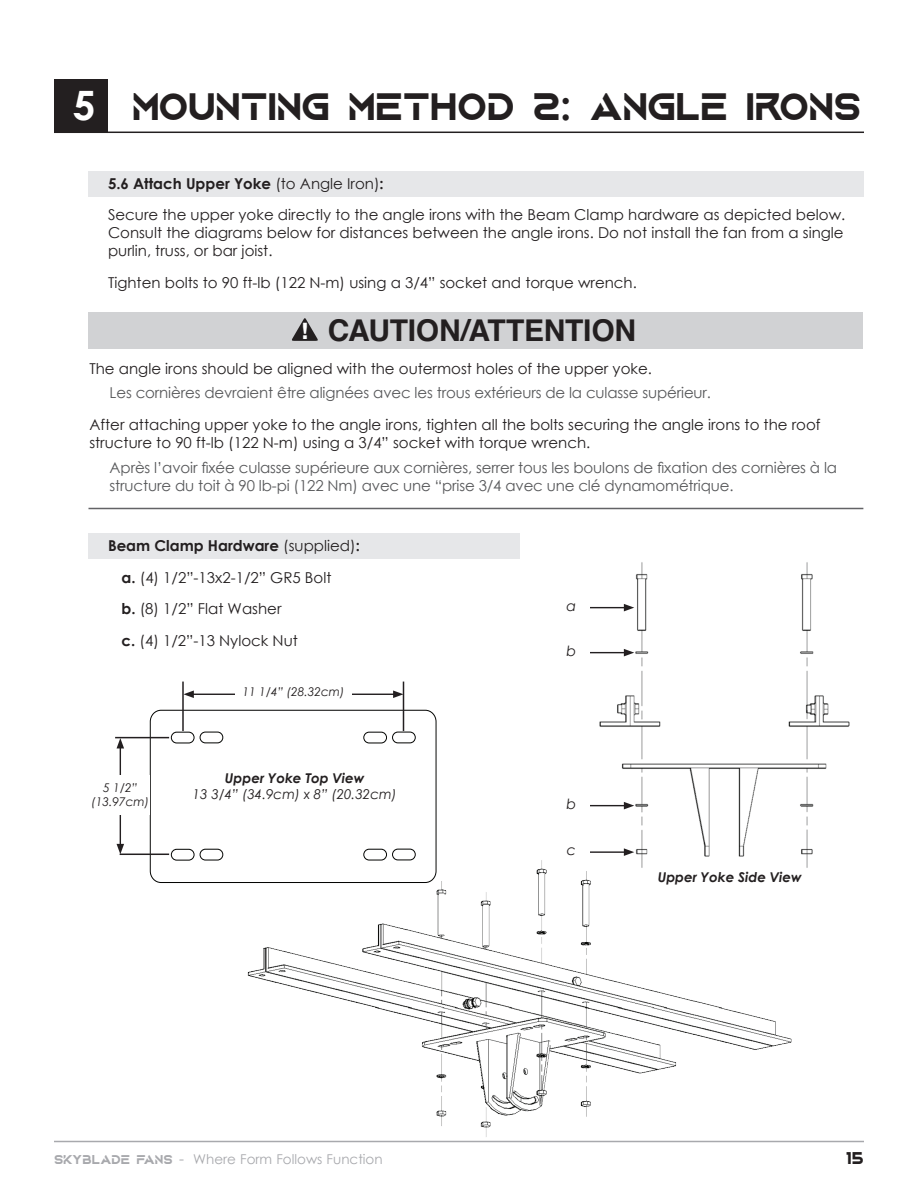
<style>
.page{position:relative;width:918px;height:1188px;background:#fff}
.page>*{position:absolute;margin:0;border:0;box-sizing:border-box;transform-origin:0 0}
.t1{font:700 40.5px "Aquire";letter-spacing:-.02em;color:#231f20}
.t2{font:700 30px "Helvetica";letter-spacing:-.01em;color:#231f20}
.t3{font:700 18px "Aquire";color:#231f20}
.t4{font:15px/31.5px "Century Gothic";color:#231f20}
.t5{font:15px/18px "Century Gothic";letter-spacing:-.01em;color:#57585a}
.t6{font:italic 14.1px "Century Gothic";color:#231f20}
.t7{font:13.5px "Century Gothic";color:#a8a9ad}
.t8{font:italic 700 13.5px "Century Gothic";color:#231f20}
.t9{font:italic 13.5px "Century Gothic";color:#231f20}
.t10{font:italic 12px/14.4px "Century Gothic";color:#231f20;text-align:center}
.s1{font-family:"Century Gothic";color:#fff}
.s2{font-family:"Century Gothic"}
.s3{font-weight:700}
.s4{font-weight:900;font-stretch:condensed;font-size:21.6px;color:#fff}
.s5{font-family:"Aquire";font-weight:700}
.s6{font-size:15px}
</style>
<div class="page">
<hr style="left:54px;top:1141px;width:810px;height:1px;background:#a8a9ad">
<svg style="left:103px;top:1160px;width:6px;height:2px"></svg>
<svg style="left:146px;top:1160px;width:6px;height:2px"></svg>
<div style="left:54px;top:79px;width:54px;height:54px;background:#231f20"></div>
<hr style="left:54px;top:132px;width:810px;height:1px;background:#231f20">
<div style="left:88px;top:533px;width:432px;height:26px;background:#e6e7e9"></div>
<div style="left:88px;top:172px;width:776px;height:25px;background:#e6e7e9"></div>
<img style="left:231px;top:857px;width:567px;height:286px">
<img style="left:598px;top:562px;width:252px;height:311px">
<hr style="left:565px;top:607px;width:61px;height:1px;background:#231f20">
<svg style="left:624px;top:604px;width:10px;height:7px"></svg>
<div style="left:553px;top:600px;width:37px;height:14px;background:#fff"></div>
<hr style="left:565px;top:652px;width:61px;height:1px;background:#231f20">
<svg style="left:624px;top:649px;width:10px;height:7px"></svg>
<div style="left:553px;top:645px;width:37px;height:14px;background:#fff"></div>
<hr style="left:565px;top:805px;width:61px;height:1px;background:#231f20">
<svg style="left:624px;top:802px;width:10px;height:7px"></svg>
<div style="left:553px;top:798px;width:37px;height:14px;background:#fff"></div>
<hr style="left:565px;top:851px;width:61px;height:2px;background:#231f20">
<svg style="left:624px;top:848px;width:10px;height:8px"></svg>
<div style="left:553px;top:845px;width:37px;height:14px;background:#fff"></div>
<div style="left:628px;top:872px;width:203px;height:37px;background:#fff"></div>
<hr style="left:88px;top:508px;width:775px;height:1px;background:#636366">
<div style="left:88px;top:313px;width:775px;height:36px;background:#d1d2d4"></div>
<svg style="left:292px;top:318px;width:26px;height:23px"></svg>
<div style="left:150px;top:710px;width:286px;height:173px;border:1px solid #040503;border-radius:11px"></div>
<div style="left:363px;top:732px;width:24px;height:11px;border:1px solid #040503;border-radius:5px"></div>
<div style="left:392px;top:732px;width:24px;height:11px;border:1px solid #040503;border-radius:5px"></div>
<div style="left:171px;top:732px;width:23px;height:11px;border:1px solid #040503;border-radius:5px"></div>
<div style="left:200px;top:732px;width:23px;height:11px;border:1px solid #040503;border-radius:5px"></div>
<div style="left:171px;top:849px;width:23px;height:12px;border:1px solid #040503;border-radius:5px"></div>
<div style="left:200px;top:849px;width:23px;height:11px;border:1px solid #040503;border-radius:5px"></div>
<div style="left:363px;top:849px;width:24px;height:11px;border:1px solid #040503;border-radius:5px"></div>
<div style="left:392px;top:849px;width:24px;height:11px;border:1px solid #040503;border-radius:5px"></div>
<hr style="left:192px;top:694px;width:203px;height:1px;background:#231f20">
<svg style="left:184px;top:690px;width:10px;height:8px"></svg>
<svg style="left:393px;top:690px;width:10px;height:8px"></svg>
<div style="left:236px;top:687px;width:116px;height:14px;background:#fff"></div>
<hr style="left:403px;top:682px;width:1px;height:49px;background:#231f20">
<hr style="left:182px;top:682px;width:2px;height:49px;background:#231f20">
<hr style="left:120px;top:746px;width:1px;height:100px;background:#231f20">
<svg style="left:117px;top:738px;width:7px;height:10px"></svg>
<svg style="left:117px;top:844px;width:7px;height:10px"></svg>
<hr style="left:115px;top:737px;width:54px;height:1px;background:#231f20">
<hr style="left:120px;top:854px;width:49px;height:1px;background:#231f20">
<div style="left:91px;top:775px;width:58px;height:39px;background:#fff"></div>
<div style="left:598px;top:111px;width:17px;height:6px;background:#231f20"></div>
<h1 class="t1" style="left:73px;top:82px;width:734px"><span class="s1">5</span> MOUNTING METHOD 2<span class="s2">:</span> ANGLE IRONS</h1>
<p class="t4" style="left:108px;top:167px;width:739px"><span class="s3">5.6 Attach Upper Yoke</span> (to Angle Iron)<span class="s3">:<br></span>Secure the upper yoke directly to the angle irons with the Beam Clamp hardware as depicted below.</p>
<p class="t4" style="left:108px;top:224px;width:737px;line-height:18px">Consult the diagrams below for distances between the angle irons. Do not install the fan from a single purlin, truss, or bar joist.</p>
<p class="t4" style="left:108px;top:266px;width:530px">Tighten bolts to 90 ft-lb (122 N-m) using a 3/4” socket and torque wrench.</p>
<h2 class="t2" style="left:301px;top:306px;width:336px"><span class="s4">!</span> CAUTION/ATTENTION</h2>
<p class="t4" style="left:89px;top:352px;width:564px">The angle irons should be aligned with the outermost holes of the upper yoke.</p>
<p class="t5" style="left:110px;top:384px;width:603px">Les cornières devraient être alignées avec les trous extérieurs de la culasse supérieur.</p>
<p class="t4" style="left:89px;top:415px;width:733px;line-height:18px">After attaching upper yoke to the angle irons, tighten all the bolts securing the angle irons to the roof structure to 90 ft-lb (122 N-m) using a 3/4” socket with torque wrench.</p>
<p class="t5" style="left:110px;top:458px;width:729px">Après l’avoir fixée culasse supérieure aux cornières, serrer tous les boulons de fixation des cornières à la structure du toit à 90 lb-pi (122 Nm) avec une “prise 3/4 avec une clé dynamométrique.</p>
<p class="t4" style="left:122px;top:530px;width:240px;text-indent:-14px"><span class="s3">Beam Clamp Hardware</span> (supplied)<span class="s3">: a.</span> (4) 1/2”-13x2-1/2” GR5 Bolt<br><span class="s3">b.</span> (8) 1/2” Flat Washer<br><span class="s3">c.</span> (4) 1/2”-13 Nylock Nut</p>
<p class="t10" style="left:91px;top:780px;width:59px">5 1/2” (13.97cm)</p>
<p class="t10" style="left:243px;top:684px;width:104px">11 1/4” (28.32cm)</p>
<p class="t8" style="left:225px;top:768px;width:141px">Upper Yoke Top View</p>
<p class="t9" style="left:193px;top:785px;width:206px">13 3/4” (34.9cm) x 8” (20.32cm)</p>
<p class="t6" style="left:567px;top:596px;width:11px">a</p>
<p class="t6" style="left:567px;top:641px;width:11px">b</p>
<p class="t6" style="left:567px;top:794px;width:11px">b</p>
<p class="t6" style="left:567px;top:840px;width:11px">c</p>
<p class="t8" style="left:658px;top:867px;width:146px">Upper Yoke Side View</p>
<p class="t7" style="left:54px;top:1149px;width:330px"><span class="s5">SKYBLADE FANS</span> <span class="s6">-</span> Where Form Follows Function</p>
<p class="t3" style="left:846px;top:1147px;width:20px">15</p>
</div>
